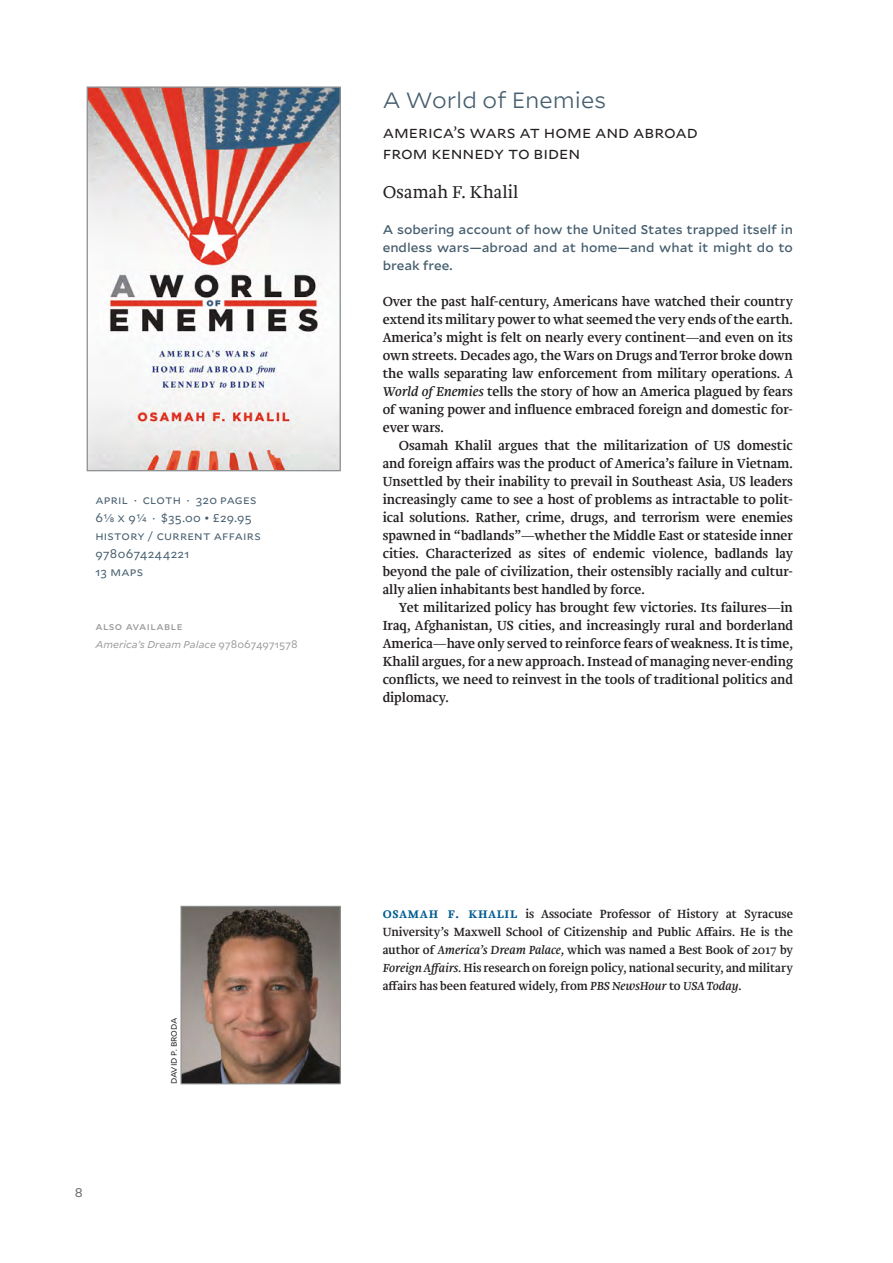
<style>
.page{position:relative;width:893px;height:1263px;background:#fff}
.page>*{position:absolute;margin:0;border:0;box-sizing:border-box;transform-origin:0 0}
.t1{font:300 21px "Mallory MP";color:#455d6d}
.t2{font:300 18px "Brioni Std";letter-spacing:.01em;color:#231f20}
.t3{font:15px/21px "Mallory MP";color:#231f20}
.t4{font:13.5px/18px "Brioni Std";color:#231f20;text-align:justify}
.t5{font:12.15px/18px "Brioni Std";color:#231f20;text-align:justify}
.t6{font:500 12px/18px "Mallory MP";color:#455d6d;text-align:justify}
.t7{font:12px "Mallory MP";color:#6c6d70}
.t8{font:10.8px "Mallory MP";letter-spacing:.025em;color:#445c6c}
.t9{font:italic 9.45px "Mallory MP";color:#999a9d}
.t10{font:500 9.45px "Mallory MP";letter-spacing:.05em;color:#999a9d}
.t11{font:7.5px "Mallory MP";color:#231f20}
.s1{font-style:normal}
.s2{font-style:italic}
.s3{font-weight:500;font-size:13.5px;color:#015b90}
</style>
<div class="page">
<img style="left:89px;top:88px;width:250px;height:381px">
<div style="left:87px;top:86px;width:254px;height:385px;border:1px solid #8e9294"></div>
<img style="left:182px;top:908px;width:157px;height:174px">
<div style="left:180px;top:906px;width:161px;height:178px;border:1px solid #8e9294"></div>
<p class="t8" style="left:95px;top:492px;width:163px">APRIL . CLOTH . 32O PAGES</p>
<p class="t8" style="left:95px;top:510px;width:158px">61/8 X 91/4 . $35.OO • £29.95</p>
<p class="t8" style="left:95px;top:528px;width:167px">HISTORY / CURRENT AFFAIRS</p>
<p class="t8" style="left:95px;top:546px;width:95px">978O674244221</p>
<p class="t8" style="left:95px;top:564px;width:49px">13 MAPS</p>
<p class="t10" style="left:95px;top:619px;width:89px">ALSO AVAILABLE</p>
<p class="t9" style="left:95px;top:637px;width:204px">America's Dream Palace <span class="s1">978O674971578</span></p>
<p class="t7" style="left:75px;top:1183px;width:10px">8</p>
<p class="t11" style="left:168px;top:1084px;width:68px;rotate:-90deg">DAVID P. BRODA</p>
<h1 class="t1" style="left:383px;top:85px;width:225px">A WorId of Enemies</h1>
<h2 class="t3" style="left:383px;top:121px;width:317px">AMERICA’S WARS AT HOME AND ABROAD<br>FROM KENNEDY TO BIDEN</h2>
<p class="t2" style="left:383px;top:180px;width:137px">Osamah F. Khalil</p>
<p class="t6" style="left:383px;top:220px;width:412px">A sobering account of how the United States trapped itseIf in endIess wars—abroad and at home—and what it might do to break free.</p>
<p class="t4" style="left:383px;top:293px;width:412px">Over the past haIf-century, Americans have watched their country extend its miIitary power to what seemed the very ends of the earth.<br>America's might is feIt on nearIy every continent—and even on its own streets. Decades ago, the Wars on Drugs and Terror broke down the waIIs separating Iaw enforcement from miIitary operations. <span class="s2">A World of Enemies</span> teIIs the story of how an America pIagued by fears of waning power and influence embraced foreign and domestic for&shy;ever wars.</p>
<p class="t4" style="left:383px;top:437px;width:412px;text-indent:16px">Osamah KhaIiI argues that the miIitarization of US domestic and foreign affairs was the product of America's faiIure in Vietnam.<br>UnsettIed by their inabiIity to prevaiI in Southeast Asia, US Ieaders increasingIy came to see a host of probIems as intractabIe to poIit&shy;icaI soIutions. Rather, crime, drugs, and terrorism were enemies spawned in "badIands"—whether the MiddIe East or stateside inner cities. Characterized as sites of endemic vioIence, badIands Iay beyond the paIe of civiIization, their ostensibIy raciaIIy and cuItur&shy;aIIy aIien inhabitants best handIed by force.</p>
<p class="t4" style="left:383px;top:599px;width:412px;text-indent:16px">Yet miIitarized poIicy has brought few victories. Its faiIures—in Iraq, Afghanistan, US cities, and increasingIy ruraI and borderIand America—have onIy served to reinforce fears of weakness. It is time, KhaIiI argues, for a new approach. Instead of managing never-ending conflicts, we need to reinvest in the tooIs of traditionaI poIitics and dipIomacy.</p>
<p class="t5" style="left:383px;top:905px;width:412px"><span class="s3">oSAMAH F. KHALIL</span> is Associate Professor of History at Syracuse University's MaxweII SchooI of Citizenship and PubIic Affairs. He is the author of <span class="s2">America,s Dream palace,</span> which was named a Best Book of 2o17 by <span class="s2">Foreign Affairs.</span> His research on foreign poIicy, nationaI security, and miIitary affairs has been featured wideIy, from <span class="s2">pBs NewsHour</span> to <span class="s2">UsA Today</span>.</p>
</div>
